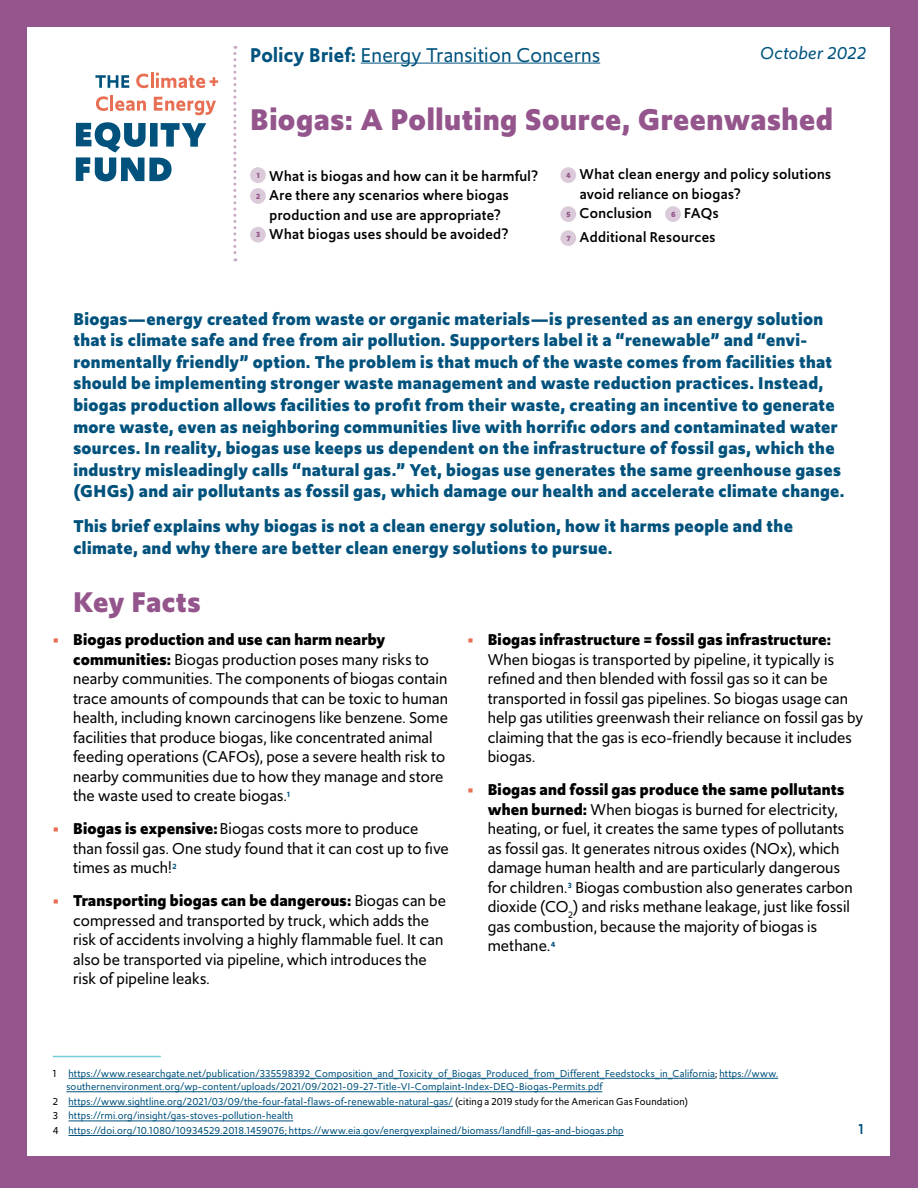
<style>
.page{position:relative;width:918px;height:1188px;background:#94558c}
.page>*{position:absolute;margin:0;border:0;box-sizing:border-box;transform-origin:0 0}
.t1{font:700 31.5px "Upgrade";letter-spacing:.02em;color:#94558c}
.t2{font:700 30px "Upgrade";letter-spacing:.005em;color:#94558c}
.t3{font:21px "Upgrade";letter-spacing:.015em;color:#00537e}
.t4{font:700 18px/21.6px "Upgrade";letter-spacing:.02em;color:#00527d}
.t5{font:italic 18px "Upgrade";letter-spacing:.015em;color:#00537e}
.t6{font:16.5px/19.5px "Upgrade";letter-spacing:.005em;color:#000}
.t7{font:500 15px/24px "Upgrade";letter-spacing:.025em;color:#000;text-align:right}
.t8{font:500 15px "Upgrade";color:#00527d}
.t9{font:10.5px/14.5px "Upgrade";letter-spacing:.02em;color:#00527d}
.s1{font-weight:600}
.s2{font-weight:700;font-size:7.65px;color:#94558c}
.s3{font-weight:700;font-size:18px;color:#e76f54}
.s4{font-weight:700}
.s5{color:#000}
</style>
<div class="page">
<div style="left:27px;top:27px;width:863px;height:1129px;background:#fff"></div>
<hr style="left:53px;top:1056px;width:108px;height:1px;background:#77ced7">
<hr style="left:68px;top:1078px;width:647px;height:1px;background:#00527d">
<hr style="left:719px;top:1078px;width:59px;height:1px;background:#00527d">
<hr style="left:66px;top:1091px;width:536px;height:1px;background:#00527d">
<hr style="left:68px;top:1106px;width:385px;height:1px;background:#00527d">
<hr style="left:68px;top:1121px;width:225px;height:1px;background:#00527d">
<hr style="left:68px;top:1135px;width:556px;height:1px;background:#00527d">
<svg style="left:76px;top:122px;width:130px;height:59px"></svg>
<svg style="left:95px;top:75px;width:34px;height:13px"></svg>
<svg style="left:136px;top:73px;width:82px;height:15px"></svg>
<svg style="left:96px;top:96px;width:12px;height:15px"></svg>
<hr style="left:110px;top:95px;width:3px;height:16px;background:#e76f54">
<svg style="left:115px;top:100px;width:31px;height:11px"></svg>
<svg style="left:154px;top:97px;width:62px;height:18px"></svg>
<svg style="left:233px;top:46px;width:3px;height:215px"></svg>
<div style="left:250px;top:167px;width:16px;height:16px;background:#dbcada;border-radius:50%"></div>
<div style="left:250px;top:188px;width:16px;height:16px;background:#dbcada;border-radius:50%"></div>
<div style="left:250px;top:227px;width:16px;height:16px;background:#dbcada;border-radius:50%"></div>
<div style="left:560px;top:167px;width:16px;height:16px;background:#dbcada;border-radius:50%"></div>
<div style="left:560px;top:206px;width:16px;height:16px;background:#dbcada;border-radius:50%"></div>
<div style="left:665px;top:206px;width:16px;height:16px;background:#dbcada;border-radius:50%"></div>
<div style="left:560px;top:230px;width:16px;height:16px;background:#dbcada;border-radius:50%"></div>
<hr style="left:361px;top:63px;width:239px;height:1px;background:#00527d">
<p class="t3" style="left:250px;top:41px;width:352px"><span class="s1">Policy Brief:</span> Energy Transition Concerns</p>
<p class="t5" style="left:760px;top:41px;width:107px">October 2022</p>
<h1 class="t1" style="left:250px;top:99px;width:585px">Biogas: A Polluting Source, Greenwashed</h1>
<p class="t7" style="left:257px;top:164px;width:283px"><sup>1</sup> What is biogas and how can it be harmful?</p>
<p class="t7" style="left:256px;top:183px;width:254px"><span class="s2">2</span> Are there any scenarios where biogas</p>
<p class="t7" style="left:269px;top:203px;width:233px">production and use are appropriate?</p>
<p class="t7" style="left:256px;top:222px;width:254px"><span class="s2">3</span> What biogas uses should be avoided?</p>
<p class="t7" style="left:566px;top:163px;width:266px"><span class="s2">4</span> What clean energy and policy solutions</p>
<p class="t7" style="left:580px;top:182px;width:162px">avoid reliance on biogas?</p>
<p class="t7" style="left:567px;top:202px;width:87px"><span class="s2">5</span> Conclusion</p>
<p class="t7" style="left:567px;top:202px;width:154px"><span class="s2">6</span> FAQs<br><span class="s2">7</span> Additional Resources</p>
<p class="t4" style="left:73px;top:308px;width:773px">Biogas—energy created from waste or organic materials—is presented as an energy solution that is climate safe and free from air pollution. Supporters label it a “renewable” and “envi&shy;ronmentally friendly” option. The problem is that much of the waste comes from facilities that should be implementing stronger waste management and waste reduction practices. Instead, biogas production allows facilities to profit from their waste, creating an incentive to generate more waste, even as neighboring communities live with horrific odors and contaminated water sources. In reality, biogas use keeps us dependent on the infrastructure of fossil gas, which the industry misleadingly calls “natural gas.” Yet, biogas use generates the same greenhouse gases (GHGs) and air pollutants as fossil gas, which damage our health and accelerate climate change.</p>
<p class="t4" style="left:73px;top:516px;width:721px">This brief explains why biogas is not a clean energy solution, how it harms people and the climate, and why there are better clean energy solutions to pursue.</p>
<h2 class="t2" style="left:73px;top:583px;width:129px">Key Facts</h2>
<p class="t6" style="left:73px;top:630px;width:376px;text-indent:-20px"><span class="s3">•</span> <span class="s4">Biogas production and use can harm nearby communities:</span> Biogas production poses many risks to nearby communities. The components of biogas contain trace amounts of compounds that can be toxic to human health, including known carcinogens like benzene. Some facilities that produce biogas, like concentrated animal feeding operations (CAFOs), pose a severe health risk to nearby communities due to how they manage and store the waste used to create biogas.<sup>1</sup></p>
<p class="t6" style="left:73px;top:819px;width:377px;text-indent:-20px"><span class="s3">•</span> <span class="s4">Biogas is expensive:</span>Biogas costs more to produce than fossil gas. One study found that it can cost up to five times as much!<sup>2</sup></p>
<p class="t6" style="left:73px;top:891px;width:374px;text-indent:-20px"><span class="s3">•</span> <span class="s4">Transporting biogas can be dangerous:</span> Biogas can be compressed and transported by truck, which adds the risk of accidents involving a highly flammable fuel. It can also be transported via pipeline, which introduces the risk of pipeline leaks.</p>
<p class="t6" style="left:488px;top:630px;width:377px;text-indent:-20px"><span class="s3">•</span> <span class="s4">Biogas infrastructure = fossil gas infrastructure:<br></span>When biogas is transported by pipeline, it typically is refined and then blended with fossil gas so it can be transported in fossil gas pipelines. So biogas usage can help gas utilities greenwash their reliance on fossil gas by claiming that the gas is eco-friendly because it includes biogas.</p>
<p class="t6" style="left:488px;top:780px;width:367px;text-indent:-20px"><span class="s3">•</span> <span class="s4">Biogas and fossil gas produce the same pollutants when burned:</span> When biogas is burned for electricity, heating, or fuel, it creates the same types of pollutants as fossil gas. It generates nitrous oxides (NOx), which damage human health and are particularly dangerous for children.<sup>3</sup> Biogas combustion also generates carbon dioxide (CO<sub>2</sub>) and risks methane leakage, just like fossil gas combustion, because the majority of biogas is methane.<sup>4</sup></p>
<p class="t9" style="left:66px;top:1066px;width:713px;line-height:13.5px;text-indent:-14px"><span class="s5">1</span> https://www.researchgate.net/publication/335598392_Composition_and_Toxicity_of_Biogas_Produced_from_Different_Feedstocks_in_California<span class="s5">;</span> https://www. southernenvironment.org/wp-content/uploads/2021/09/2021-09-27-Title-VI-Complaint-Index-DEQ-Biogas-Permits.pdf</p>
<p class="t9" style="left:53px;top:1094px;width:637px"><span class="s5">2</span> https://www.sightline.org/2021/03/09/the-four-fatal-flaws-of-renewable-natural-gas/ <span class="s5">(citing a 2019 study for the American Gas Foundation)<br>3</span> https://rmi.org/insight/gas-stoves-pollution-health<br><span class="s5">4</span> https://doi.org/10.1080/10934529.2018.1459076; https://www.eia.gov/energyexplained/biomass/landfill-gas-and-biogas.php</p>
<p class="t8" style="left:858px;top:1119px;width:7px">1</p>
</div>
